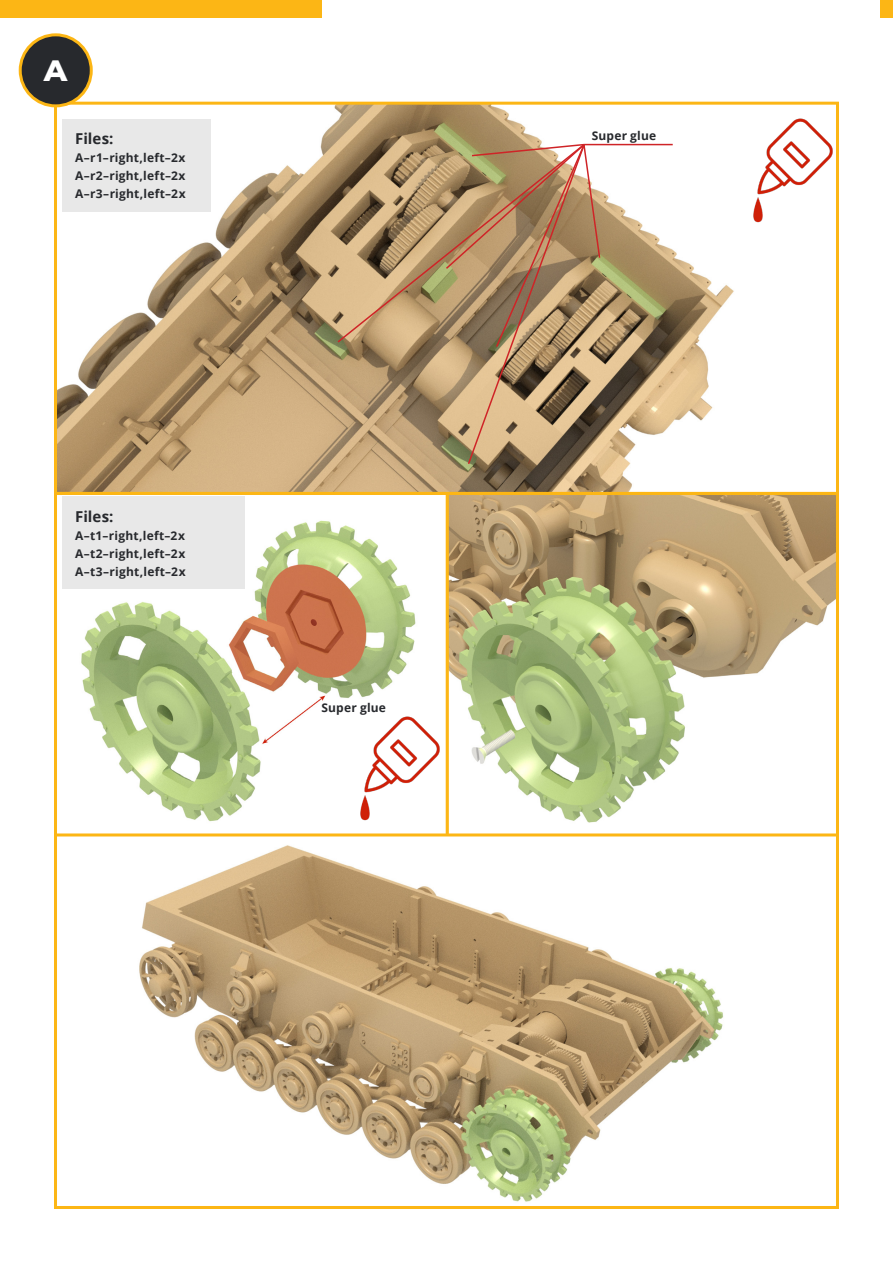
<style>
.page{position:relative;width:893px;height:1263px;background:#fff}
.page>*{position:absolute;margin:0;border:0;box-sizing:border-box;transform-origin:0 0}
.Kolečko{font:800 30px "Montserrat";color:#fff}
._1_sloupce_tab{font:700 15px "Open Sans";letter-spacing:.005em;color:#27292d}
._1_sloupce_tab-2{font:700 12px "Open Sans";letter-spacing:.02em;color:#27292d}
.Styl_odstavce1{font:700 12px "Open Sans";letter-spacing:.015em;color:#27292d}
</style>
<div class="page">
<div style="left:0;top:0;width:321px;height:17px;background:#fcb615"></div>
<img style="left:58px;top:106px;width:777px;height:717px">
<div style="left:446px;top:492px;width:393px;height:346px;border:3px solid #fcb615"></div>
<img style="left:139px;top:837px;width:696px;height:365px">
<div style="left:54px;top:833px;width:785px;height:376px;border:3px solid #fcb615"></div>
<div style="left:54px;top:102px;width:785px;height:393px;border:3px solid #fcb615"></div>
<div style="left:880px;top:0;width:13px;height:17px;background:#fcb615"></div>
<div style="left:20px;top:35px;width:71px;height:71px;background:#27292d;border-radius:50%"></div>
<div style="left:19px;top:33px;width:74px;height:74px;border:3px solid #fcb615;border-radius:50%"></div>
<img style="left:711px;top:110px;width:128px;height:122px">
<img style="left:318px;top:708px;width:128px;height:122px">
<hr style="left:584px;top:144px;width:89px;height:1px;background:#cf2427">
<svg style="left:336px;top:142px;width:108px;height:202px;background:#b3966d"></svg>
<svg style="left:444px;top:142px;width:157px;height:324px;background:#ac8f6a"></svg>
<div style="left:62px;top:496px;width:183px;height:93px;background:#e8e8e8"></div>
<div style="left:62px;top:120px;width:148px;height:92px;background:#e8e8e8"></div>
<p class="Kolečko" style="left:44px;top:48px;width:25px">A</p>
<p class="_1_sloupce_tab" style="left:75px;top:128px;width:40px">Files:</p>
<p class="_1_sloupce_tab-2" style="left:75px;top:149px;width:112px">A–r1–right,left–2x</p>
<p class="_1_sloupce_tab-2" style="left:75px;top:167px;width:112px">A–r2–right,left–2x</p>
<p class="_1_sloupce_tab-2" style="left:75px;top:185px;width:112px">A–r3–right,left–2x</p>
<p class="_1_sloupce_tab" style="left:75px;top:506px;width:40px">Files:</p>
<p class="_1_sloupce_tab-2" style="left:75px;top:527px;width:111px">A–t1–right,left–2x</p>
<p class="_1_sloupce_tab-2" style="left:75px;top:545px;width:112px">A–t2–right,left–2x</p>
<p class="_1_sloupce_tab-2" style="left:75px;top:563px;width:112px">A–t3–right,left–2x</p>
<p class="Styl_odstavce1" style="left:321px;top:699px;width:66px">Super glue</p>
<p class="Styl_odstavce1" style="left:592px;top:127px;width:66px">Super glue</p>
</div>
